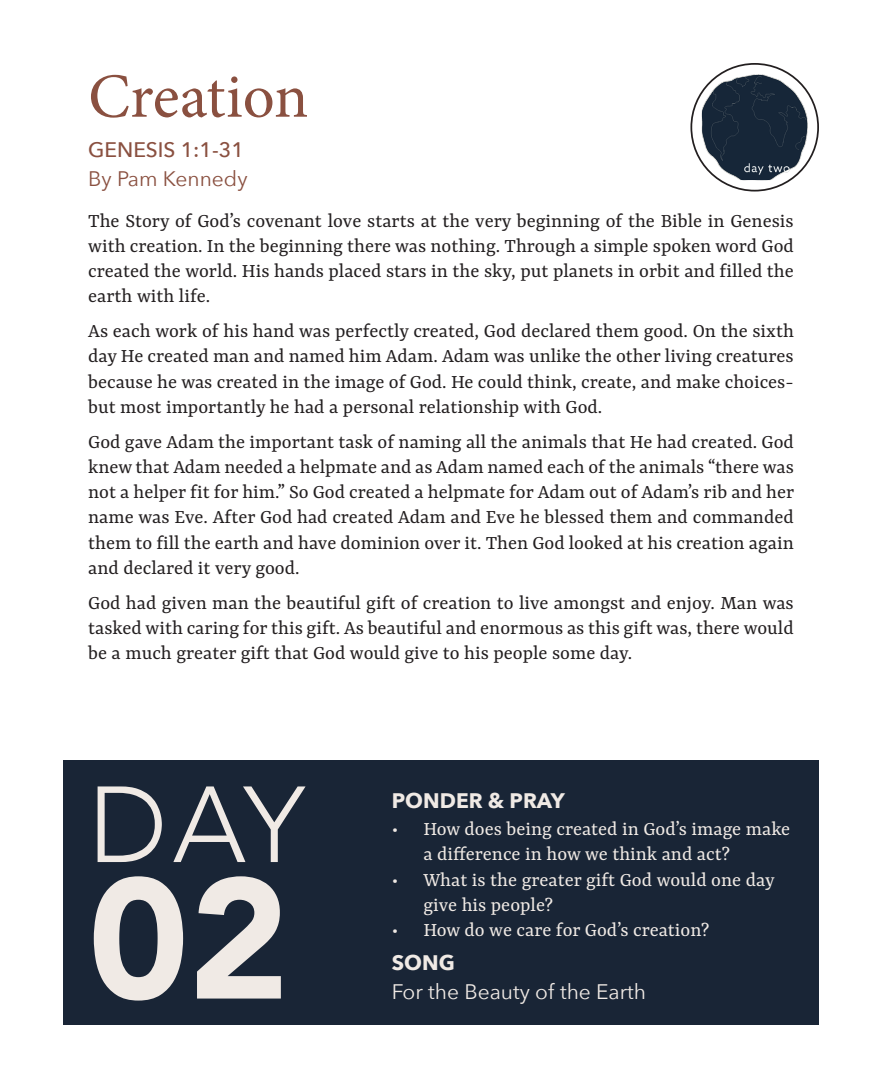
<style>
.page{position:relative;width:882px;height:1071px;background:#fff}
.page>*{position:absolute;margin:0;border:0;box-sizing:border-box;transform-origin:0 0}
.t1{font:900 169.75px "Avenir";color:#f0eae5}
.t2{font:300 106.75px "Avenir";color:#f0eae5}
.t3{font:63px "Minion Pro";color:#8a5040}
.t4{font:21px/25.2px "Yrsa";color:#231f20;text-align:justify}
.t5{font:21px/25.2px "Yrsa";color:#f0eae5}
.t6{font:21px "Avenir Next";color:#f0eae5}
.t7{font:700 21px "Avenir Next";color:#f0eae5}
.t8{font:500 21px "Avenir Next";color:#8a5040}
.t9{font:21px "Avenir Next";color:#8a5040}
</style>
<div class="page">
<div style="left:63px;top:760px;width:756px;height:264px;background:#192536"></div>
<img style="left:702px;top:74px;width:106px;height:106px">
<p class="t3" style="left:88px;top:54px;width:222px">Creation</p>
<p class="t8" style="left:88px;top:132px;width:157px">GENESIS 1:1-31</p>
<p class="t9" style="left:88px;top:161px;width:161px">By Pam Kennedy</p>
<p class="t4" style="left:88px;top:209px;width:707px">The Story of God’s covenant love starts at the very beginning of the Bible in Genesis with creation. In the beginning there was nothing. Through a simple spoken word God created the world. His hands placed stars in the sky, put planets in orbit and filled the earth with life.</p>
<p class="t4" style="left:88px;top:320px;width:707px">As each work of his hand was perfectly created, God declared them good. On the sixth day He created man and named him Adam. Adam was unlike the other living creatures because he was created in the image of God. He could think, create, and make choices&shy;but most importantly he had a personal relationship with God.</p>
<p class="t4" style="left:88px;top:430px;width:708px">God gave Adam the important task of naming all the animals that He had created. God knew that Adam needed a helpmate and as Adam named each of the animals “there was not a helper fit for him.” So God created a helpmate for Adam out of Adam’s rib and her name was Eve. After God had created Adam and Eve he blessed them and commanded them to fill the earth and have dominion over it. Then God looked at his creation again and declared it very good.</p>
<p class="t4" style="left:88px;top:591px;width:707px">God had given man the beautiful gift of creation to live amongst and enjoy. Man was tasked with caring for this gift. As beautiful and enormous as this gift was, there would be a much greater gift that God would give to his people some day.</p>
<p class="t2" style="left:88px;top:762px;width:218px">DAY</p>
<p class="t1" style="left:88px;top:794px;width:202px">02</p>
<p class="t7" style="left:392px;top:782px;width:175px">PONDER &amp; PRAY</p>
<p class="t5" style="left:423px;top:818px;width:368px;text-indent:-32px">• How does being created in God’s image make a difference in how we think and act?</p>
<p class="t5" style="left:423px;top:868px;width:353px;text-indent:-32px">• What is the greater gift God would one day give his people?</p>
<p class="t5" style="left:392px;top:918px;width:319px">• How do we care for God’s creation?</p>
<p class="t7" style="left:392px;top:944px;width:65px">SONG</p>
<p class="t6" style="left:392px;top:974px;width:256px">For the Beauty of the Earth</p>
</div>
